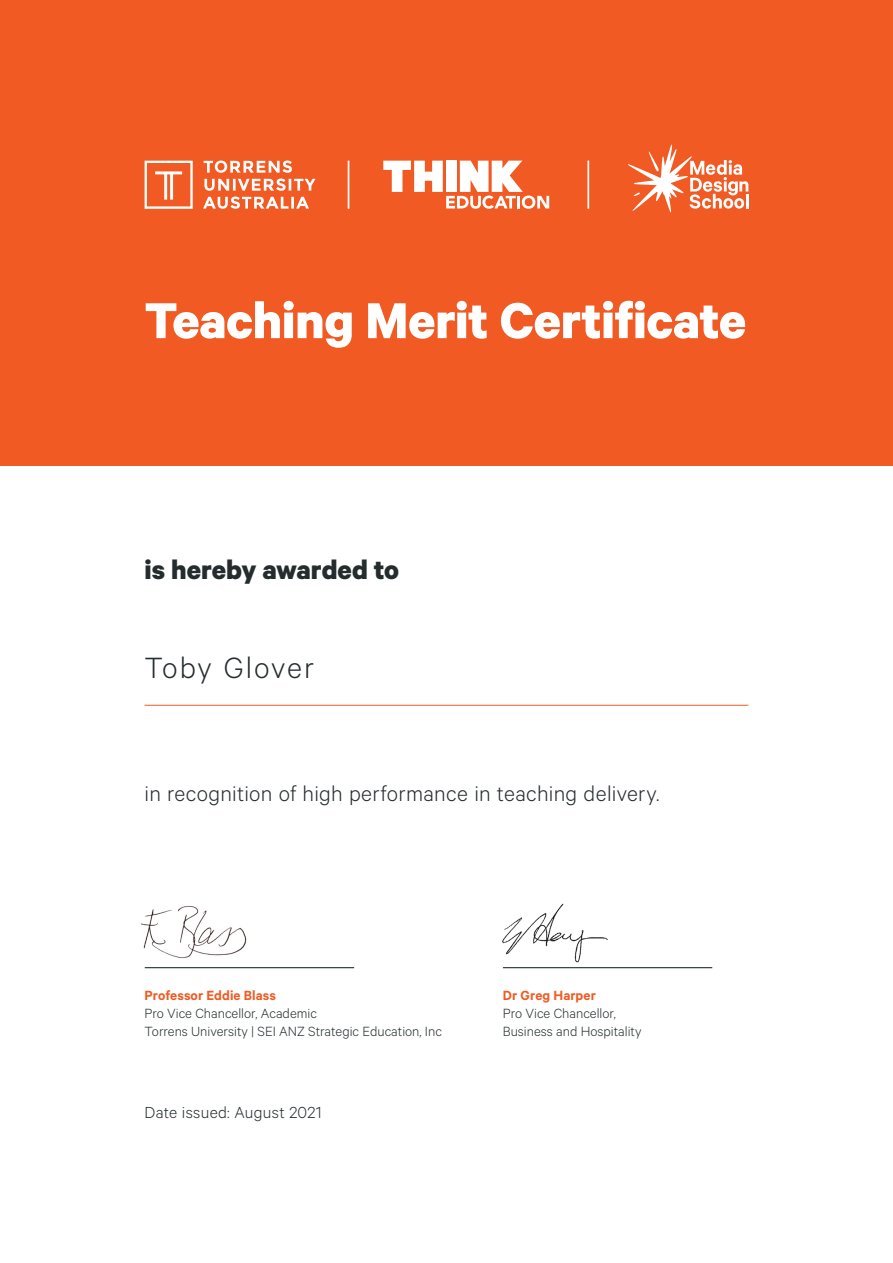
<style>
.page{position:relative;width:893px;height:1263px;background:#fff}
.page>*{position:absolute;margin:0;border:0;box-sizing:border-box;transform-origin:0 0}
.t1{font:700 56.85px "Calibre";letter-spacing:-.005em;color:#fff}
.t2{font:300 33px "Calibre";letter-spacing:.055em;color:#252c2e}
.t3{font:700 30px "Calibre";color:#252c2e}
.t4{font:300 24px "Calibre";letter-spacing:.01em;color:#252c2e}
.t5{font:300 18px "Calibre";letter-spacing:.015em;color:#252c2e}
.t6{font:300 15px/18px "Calibre";color:#252c2e}
.t7{font:600 15px "Calibre";letter-spacing:.005em;color:#f15a22}
</style>
<div class="page">
<div style="left:0;top:0;width:893px;height:466px;background:#f15a22"></div>
<img style="left:141px;top:906px;width:123px;height:63px">
<hr style="left:145px;top:705px;width:603px;height:1px;background:#f15a22">
<hr style="left:503px;top:967px;width:209px;height:1px;background:#0c191c">
<hr style="left:145px;top:967px;width:209px;height:1px;background:#0c191c">
<svg style="left:145px;top:161px;width:170px;height:48px"></svg>
<hr style="left:348px;top:161px;width:1px;height:48px;background:#fff">
<svg style="left:383px;top:161px;width:166px;height:48px"></svg>
<hr style="left:587px;top:161px;width:2px;height:48px;background:#fff">
<svg style="left:628px;top:145px;width:120px;height:67px"></svg>
<img style="left:502px;top:903px;width:106px;height:60px">
<h1 class="t1" style="left:145px;top:286px;width:603px">Teaching Merit Certificate</h1>
<h3 class="t3" style="left:145px;top:552px;width:256px">is hereby awarded to</h3>
<h2 class="t2" style="left:145px;top:649px;width:171px">Toby Glover</h2>
<h3 class="t4" style="left:145px;top:779px;width:516px">in recognition of high performance in teaching delivery.</h3>
<p class="t7" style="left:145px;top:987px;width:133px">Professor Eddie Blass</p>
<p class="t6" style="left:145px;top:1004px;width:299px">Pro Vice Chancellor, Academic<br>Torrens University | SEI ANZ Strategic Education, Inc</p>
<p class="t5" style="left:145px;top:1102px;width:179px">Date issued: August 2021</p>
<p class="t7" style="left:503px;top:987px;width:95px">Dr Greg Harper</p>
<p class="t6" style="left:503px;top:1004px;width:140px">Pro Vice Chancellor,<br>Business and Hospitality</p>
</div>
